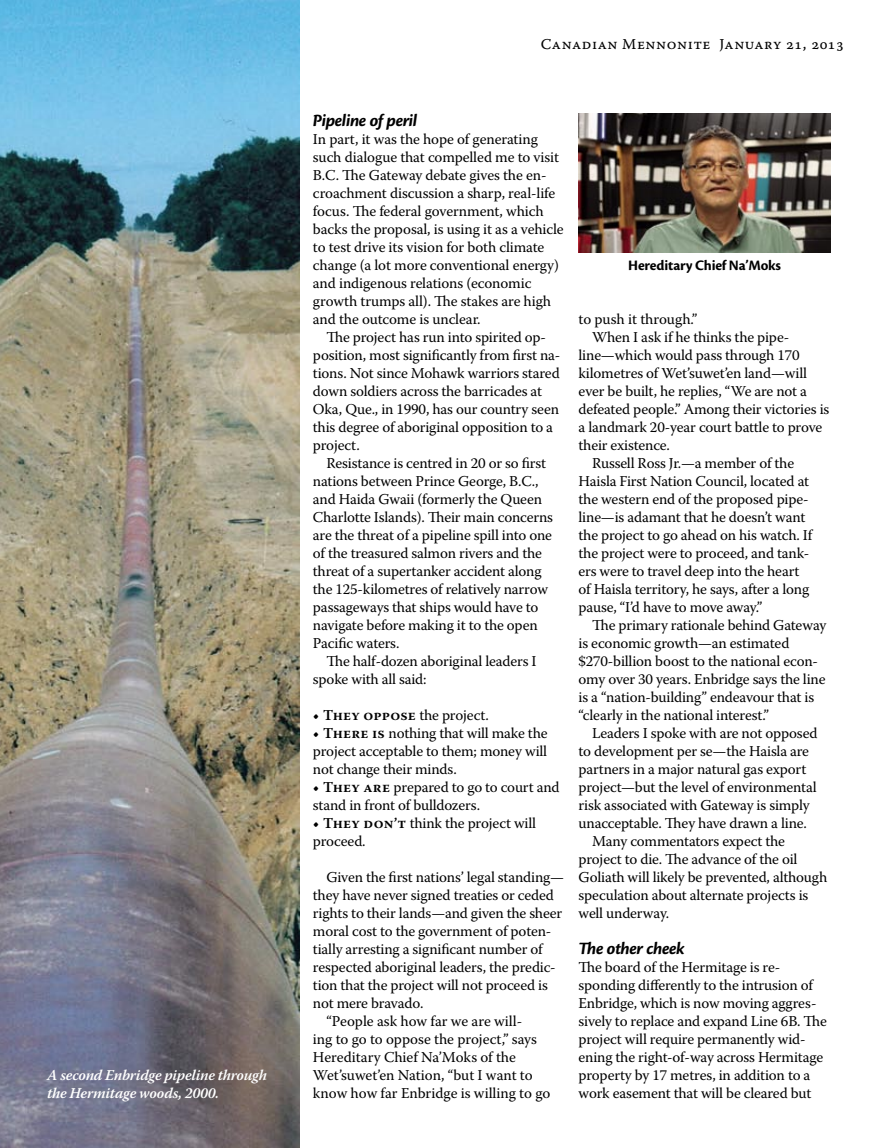
<style>
.page{position:relative;width:878px;height:1148px;background:#fff}
.page>*{position:absolute;margin:0;border:0;box-sizing:border-box;transform-origin:0 0}
.t1{font:italic 700 18px "Cronos Pro";letter-spacing:-.025em;color:#000}
.t2{font:15px/18px "Warnock Pro";letter-spacing:-.01em;color:#000}
.t3{font:italic 600 15px/18px "Warnock Pro";letter-spacing:-.015em;color:#fff}
.t4{font:15px "Warnock Pro Capt";letter-spacing:.035em;color:#000}
.t5{font:600 15px "Warnock Pro";letter-spacing:.015em;color:#000}
.t6{font:700 15px "Cronos Pro";letter-spacing:-.015em;color:#000}
.s1{font-weight:400}
.s2{font-weight:600}
</style>
<div class="page">
<img style="left:0;top:0;width:299px;height:1148px">
<img style="left:578px;top:113px;width:252px;height:139px">
<p class="t3" style="left:47px;top:1066px;width:221px">A second Enbridge pipeline through the Hermitage woods, 2000.</p>
<p class="t4" style="left:541px;top:35px;width:305px">Canadian Mennonite January 21, 2013</p>
<p class="t1" style="left:313px;top:110px;width:106px">Pipeline of peril</p>
<p class="t2" style="left:313px;top:130px;width:252px">In part, it was the hope of generating such dialogue that compelled me to visit B.C. The Gateway debate gives the en&shy;croachment discussion a sharp, real-life focus. The federal government, which backs the proposal, is using it as a vehicle to test drive its vision for both climate change (a lot more conventional energy) and indigenous relations (economic growth trumps all). The stakes are high and the outcome is unclear.</p>
<p class="t2" style="left:313px;top:328px;width:249px;text-indent:14px">The project has run into spirited op&shy;position, most significantly from first na&shy;tions. Not since Mohawk warriors stared down soldiers across the barricades at Oka, Que., in 1990, has our country seen this degree of aboriginal opposition to a project.</p>
<p class="t2" style="left:313px;top:454px;width:242px;text-indent:14px">Resistance is centred in 20 or so first nations between Prince George, B.C., and Haida Gwaii (formerly the Queen Charlotte Islands). Their main concerns are the threat of a pipeline spill into one of the treasured salmon rivers and the threat of a supertanker accident along the 125-kilometres of relatively narrow passageways that ships would have to navigate before making it to the open Pacific waters.</p>
<p class="t2" style="left:313px;top:652px;width:225px;text-indent:14px">The half-dozen aboriginal leaders I spoke with all said:</p>
<p class="t5" style="left:313px;top:706px;width:177px">• They oppose <span class="s1">the project.</span></p>
<p class="t2" style="left:313px;top:724px;width:236px;text-align:justify"><span class="s2">• There is</span> nothing that will make the project acceptable to them; money will not change their minds.</p>
<p class="t2" style="left:313px;top:778px;width:248px"><span class="s2">• They are</span> prepared to go to court and stand in front of bulldozers.</p>
<p class="t2" style="left:313px;top:814px;width:225px"><span class="s2">• They don’t</span> think the project will proceed.</p>
<p class="t2" style="left:326px;top:868px;width:239px">Given the first nations’ legal standing—</p>
<p class="t2" style="left:313px;top:886px;width:243px">they have never signed treaties or ceded</p>
<p class="t2" style="left:313px;top:904px;width:251px">rights to their lands—and given the sheer</p>
<p class="t2" style="left:313px;top:922px;width:240px">moral cost to the government of poten-</p>
<p class="t2" style="left:313px;top:940px;width:231px">tially arresting a significant number of</p>
<p class="t2" style="left:313px;top:958px;width:244px">respected aboriginal leaders, the predic-</p>
<p class="t2" style="left:313px;top:976px;width:236px">tion that the project will not proceed is</p>
<p class="t2" style="left:313px;top:994px;width:112px">not mere bravado.</p>
<p class="t2" style="left:326px;top:1012px;width:197px">“People ask how far we are will-</p>
<p class="t2" style="left:313px;top:1030px;width:225px">ing to go to oppose the project,” says</p>
<p class="t2" style="left:313px;top:1048px;width:204px">Hereditary Chief Na’Moks of the</p>
<p class="t2" style="left:313px;top:1066px;width:221px">Wet’suwet’en Nation, “but I want to</p>
<p class="t2" style="left:313px;top:1084px;width:239px">know how far Enbridge is willing to go</p>
<p class="t6" style="left:628px;top:257px;width:154px">Hereditary Chief Na’Moks</p>
<p class="t2" style="left:578px;top:310px;width:120px">to push it through.”</p>
<p class="t2" style="left:592px;top:328px;width:199px">When I ask if he thinks the pipe-</p>
<p class="t2" style="left:578px;top:346px;width:223px">line—which would pass through 170</p>
<p class="t2" style="left:578px;top:364px;width:230px">kilometres of Wet’suwet’en land—will</p>
<p class="t2" style="left:578px;top:382px;width:230px">ever be built, he replies, “We are not a</p>
<p class="t2" style="left:578px;top:400px;width:252px">defeated people.” Among their victories is</p>
<p class="t2" style="left:578px;top:418px;width:245px">a landmark 20-year court battle to prove</p>
<p class="t2" style="left:578px;top:436px;width:93px">their existence.</p>
<p class="t2" style="left:592px;top:454px;width:203px">Russell Ross Jr.—a member of the</p>
<p class="t2" style="left:578px;top:472px;width:232px">Haisla First Nation Council, located at</p>
<p class="t2" style="left:578px;top:490px;width:231px">the western end of the proposed pipe-</p>
<p class="t2" style="left:578px;top:508px;width:228px">line—is adamant that he doesn’t want</p>
<p class="t2" style="left:578px;top:526px;width:235px">the project to go ahead on his watch. If</p>
<p class="t2" style="left:578px;top:544px;width:232px">the project were to proceed, and tank-</p>
<p class="t2" style="left:578px;top:562px;width:222px">ers were to travel deep into the heart</p>
<p class="t2" style="left:578px;top:580px;width:232px">of Haisla territory, he says, after a long</p>
<p class="t2" style="left:578px;top:598px;width:185px">pause, “I’d have to move away.”</p>
<p class="t2" style="left:592px;top:616px;width:236px">The primary rationale behind Gateway</p>
<p class="t2" style="left:578px;top:634px;width:212px">is economic growth—an estimated</p>
<p class="t2" style="left:578px;top:652px;width:241px">$270-billion boost to the national econ-</p>
<p class="t2" style="left:578px;top:670px;width:248px">omy over 30 years. Enbridge says the line</p>
<p class="t2" style="left:578px;top:688px;width:237px">is a “nation-building” endeavour that is</p>
<p class="t2" style="left:578px;top:706px;width:192px">“clearly in the national interest.”</p>
<p class="t2" style="left:592px;top:724px;width:227px">Leaders I spoke with are not opposed</p>
<p class="t2" style="left:578px;top:742px;width:232px">to development per se—the Haisla are</p>
<p class="t2" style="left:578px;top:760px;width:229px">partners in a major natural gas export</p>
<p class="t2" style="left:578px;top:778px;width:239px">project—but the level of environmental</p>
<p class="t2" style="left:578px;top:796px;width:232px">risk associated with Gateway is simply</p>
<p class="t2" style="left:578px;top:814px;width:230px">unacceptable. They have drawn a line.</p>
<p class="t2" style="left:592px;top:832px;width:194px">Many commentators expect the</p>
<p class="t2" style="left:578px;top:850px;width:220px">project to die. The advance of the oil</p>
<p class="t2" style="left:578px;top:868px;width:250px">Goliath will likely be prevented, although</p>
<p class="t2" style="left:578px;top:886px;width:231px">speculation about alternate projects is</p>
<p class="t2" style="left:578px;top:904px;width:92px">well underway.</p>
<p class="t1" style="left:578px;top:938px;width:107px">The other cheek</p>
<p class="t2" style="left:578px;top:958px;width:250px">The board of the Hermitage is re&shy;sponding differently to the intrusion of Enbridge, which is now moving aggres&shy;sively to replace and expand Line 6B. The project will require permanently wid&shy;ening the right-of-way across Hermitage property by 17 metres, in addition to a work easement that will be cleared but</p>
</div>
